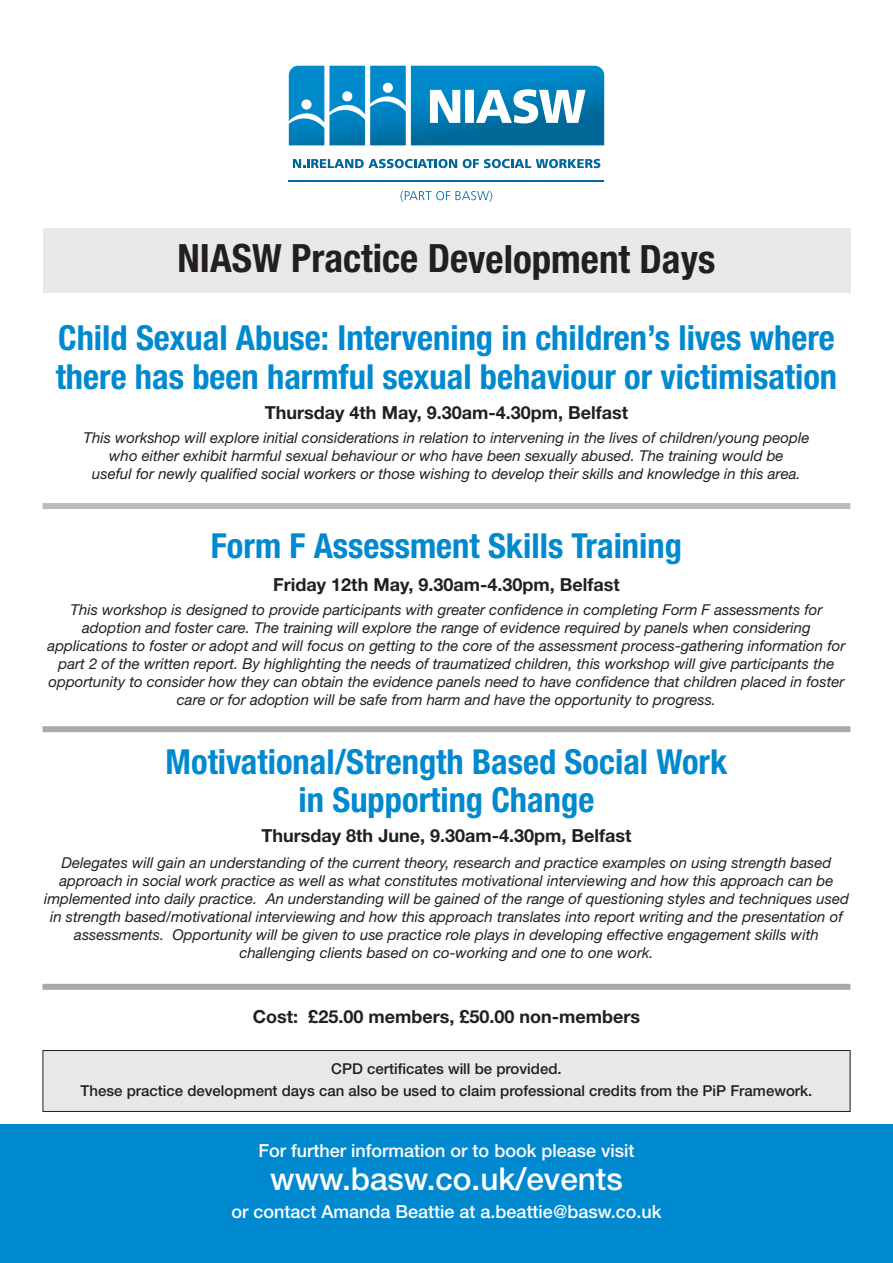
<style>
.page{position:relative;width:893px;height:1263px;background:#fff}
.page>*{position:absolute;margin:0;border:0;box-sizing:border-box;transform-origin:0 0}
.t1{font:700 condensed 39px "Helvetica Neue LT Std";color:#231f20}
.t2{font:700 condensed 34.5px/38.4px "Helvetica Neue LT Std";color:#0089cf}
.t3{font:500 31.5px "Helvetica Neue LT Std";color:#fff}
.t4{font:700 18px "Helvetica Neue LT Std";color:#231f20}
.t5{font:500 18px "Helvetica Neue LT Std";color:#fff}
.t6{font:italic 15px/18px "Helvetica Neue LT Std";color:#231f20;text-align:center}
.t7{font:500 15px/22.5px "Helvetica Neue LT Std";color:#231f20;text-align:center}
</style>
<div class="page">
<div style="left:43px;top:228px;width:807px;height:65px;background:#e7e8e9"></div>
<div style="left:0;top:1125px;width:893px;height:138px;background:#0089cf"></div>
<hr style="left:289px;top:180px;width:315px;height:2px;background:#00679d">
<svg style="left:293px;top:159px;width:164px;height:9px"></svg>
<svg style="left:463px;top:159px;width:137px;height:9px"></svg>
<svg style="left:400px;top:190px;width:92px;height:12px"></svg>
<svg style="left:289px;top:66px;width:315px;height:79px"></svg>
<div style="left:43px;top:1050px;width:807px;height:61px;background:#e7e8e9"></div>
<div style="left:43px;top:1050px;width:807px;height:62px;border:1px solid #231f20"></div>
<div style="left:43px;top:503px;width:807px;height:6px;background:#bcbdc0"></div>
<div style="left:43px;top:726px;width:807px;height:6px;background:#a8a9ad"></div>
<div style="left:43px;top:984px;width:807px;height:6px;background:#a8a9ad"></div>
<h1 class="t1" style="left:178px;top:245px;width:539px">NIASW Practice Development Days</h1>
<h2 class="t2" style="left:56px;top:322px;width:783px">Child Sexual Abuse: Intervening in children’s lives where there has been harmful sexual behaviour or victimisation</h2>
<p class="t4" style="left:265px;top:406px;width:365px">Thursday 4th May, 9.30am-4.30pm, Belfast</p>
<p class="t6" style="left:84px;top:430px;width:727px">This workshop will explore initial considerations in relation to intervening in the lives of children/young people who either exhibit harmful sexual behaviour or who have been sexually abused. The training would be<br>useful for newly qualified social workers or those wishing to develop their skills and knowledge in this area.</p>
<h2 class="t2" style="left:211px;top:529px;width:472px">Form F Assessment Skills Training</h2>
<p class="t4" style="left:273px;top:578px;width:348px">Friday 12th May, 9.30am-4.30pm, Belfast</p>
<p class="t6" style="left:48px;top:602px;width:799px">This workshop is designed to provide participants with greater confidence in completing Form F assessments for adoption and foster care. The training will explore the range of evidence required by panels when considering applications to foster or adopt and will focus on getting to the core of the assessment process-gathering information for part 2 of the written report. By highlighting the needs of traumatized children, this workshop will give participants the opportunity to consider how they can obtain the evidence panels need to have confidence that children placed in foster care or for adoption will be safe from harm and have the opportunity to progress.</p>
<h2 class="t2" style="left:166px;top:745px;width:563px;text-align:center">Motivational/Strength Based Social Work in Supporting Change</h2>
<p class="t4" style="left:262px;top:829px;width:371px">Thursday 8th June, 9.30am-4.30pm, Belfast</p>
<p class="t6" style="left:44px;top:855px;width:806px">Delegates will gain an understanding of the current theory, research and practice examples on using strength based approach in social work practice as well as what constitutes motivational interviewing and how this approach can be implemented into daily practice. An understanding will be gained of the range of questioning styles and techniques used in strength based/motivational interviewing and how this approach translates into report writing and the presentation of assessments. Opportunity will be given to use practice role plays in developing effective engagement skills with challenging clients based on co-working and one to one work.</p>
<p class="t4" style="left:253px;top:1010px;width:389px">Cost: £25.00 members, £50.00 non-members</p>
<p class="t7" style="left:81px;top:1058px;width:733px">CPD certificates will be provided.<br>These practice development days can also be used to claim professional credits from the PiP Framework.</p>
<p class="t5" style="left:259px;top:1144px;width:377px">For further information or to book please visit</p>
<h3 class="t3" style="left:270px;top:1168px;width:354px">www.basw.co.uk/events</h3>
<p class="t5" style="left:232px;top:1205px;width:431px">or contact Amanda Beattie at a.beattie@basw.co.uk</p>
</div>
